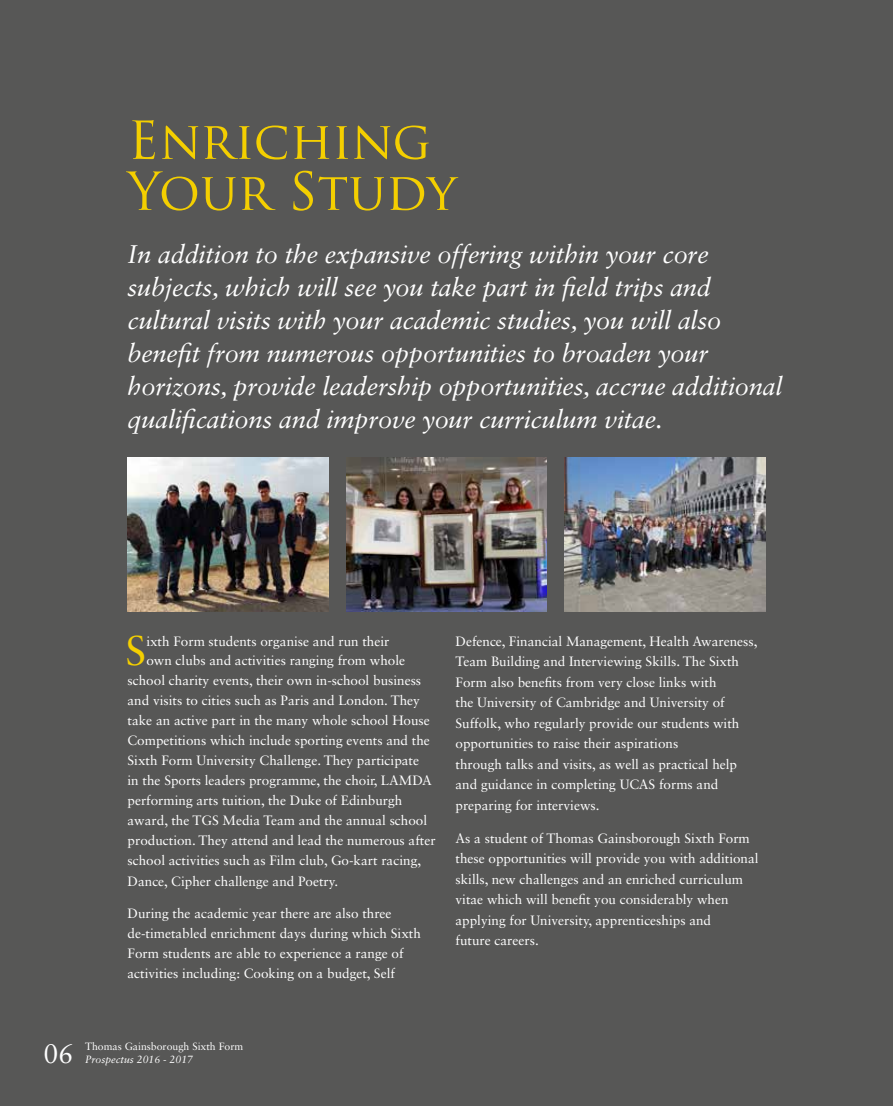
<style>
.page{position:relative;width:893px;height:1106px;background:#575756}
.page>*{position:absolute;margin:0;border:0;box-sizing:border-box;transform-origin:0 0}
.t1{font:51px/51px "Trajan Pro";color:#f4cf00}
.t2{font:41.4px "Sabon LT Std";color:#f4cf00}
.t3{font:27px "Sabon LT Std";color:#fff}
.t4{font:italic 25.5px/33px "Sabon LT Std";letter-spacing:-.01em;color:#fff}
.t5{font:13.5px/20.4px "Sabon LT Std";color:#fff}
.t6{font:10.5px "Sabon LT Std";color:#fff}
.t7{font:italic 10.5px "Sabon LT Std";color:#fff}
</style>
<div class="page">
<img style="left:128px;top:457px;width:200px;height:155px">
<img style="left:346px;top:457px;width:201px;height:155px">
<img style="left:565px;top:457px;width:200px;height:155px">
<h1 class="t1" style="left:128px;top:114px;width:330px">Enriching<br>Your Study</h1>
<p class="t4" style="left:128px;top:238px;width:656px">In addition to the expansive offering within your core subjects, which will see you take part in field trips and cultural visits with your academic studies, you will also benefit from numerous opportunities to broaden your horizons, provide leadership opportunities, accrue additional qualifications and improve your curriculum vitae.</p>
<h2 class="t2" style="left:126px;top:626px;width:22px">S</h2>
<p class="t5" style="left:146px;top:630px;width:245px">ixth Form students organise and run their</p>
<p class="t5" style="left:146px;top:650px;width:260px">own clubs and activities ranging from whole</p>
<p class="t5" style="left:128px;top:670px;width:295px">school charity events, their own in-school business</p>
<p class="t5" style="left:128px;top:690px;width:294px">and visits to cities such as Paris and London. They</p>
<p class="t5" style="left:128px;top:710px;width:304px">take an active part in the many whole school House</p>
<p class="t5" style="left:128px;top:730px;width:304px">Competitions which include sporting events and the</p>
<p class="t5" style="left:128px;top:750px;width:293px">Sixth Form University Challenge. They participate</p>
<p class="t5" style="left:128px;top:770px;width:306px">in the Sports leaders programme, the choir, LAMDA</p>
<p class="t5" style="left:128px;top:790px;width:276px">performing arts tuition, the Duke of Edinburgh</p>
<p class="t5" style="left:128px;top:810px;width:301px">award, the TGS Media Team and the annual school</p>
<p class="t5" style="left:128px;top:830px;width:310px">production. They attend and lead the numerous after</p>
<p class="t5" style="left:128px;top:850px;width:295px">school activities such as Film club, Go-kart racing,</p>
<p class="t5" style="left:128px;top:870px;width:212px">Dance, Cipher challenge and Poetry.</p>
<p class="t5" style="left:128px;top:903px;width:295px;line-height:20px">During the academic year there are also three de-timetabled enrichment days during which Sixth Form students are able to experience a range of activities including: Cooking on a budget, Self</p>
<p class="t5" style="left:455px;top:630px;width:304px">Defence, Financial Management, Health Awareness, Team Building and Interviewing Skills. The Sixth Form also benefits from very close links with<br>the University of Cambridge and University of Suffolk, who regularly provide our students with opportunities to raise their aspirations<br>through talks and visits, as well as practical help and guidance in completing UCAS forms and preparing for interviews.</p>
<p class="t5" style="left:455px;top:827px;width:305px">As a student of Thomas Gainsborough Sixth Form these opportunities will provide you with additional skills, new challenges and an enriched curriculum vitae which will benefit you considerably when applying for University, apprenticeships and<br>future careers.</p>
<h3 class="t3" style="left:44px;top:1037px;width:32px">06</h3>
<p class="t6" style="left:85px;top:1040px;width:160px">Thomas Gainsborough Sixth Form</p>
<p class="t7" style="left:85px;top:1053px;width:109px">Prospectus 2016 - 2017</p>
</div>
